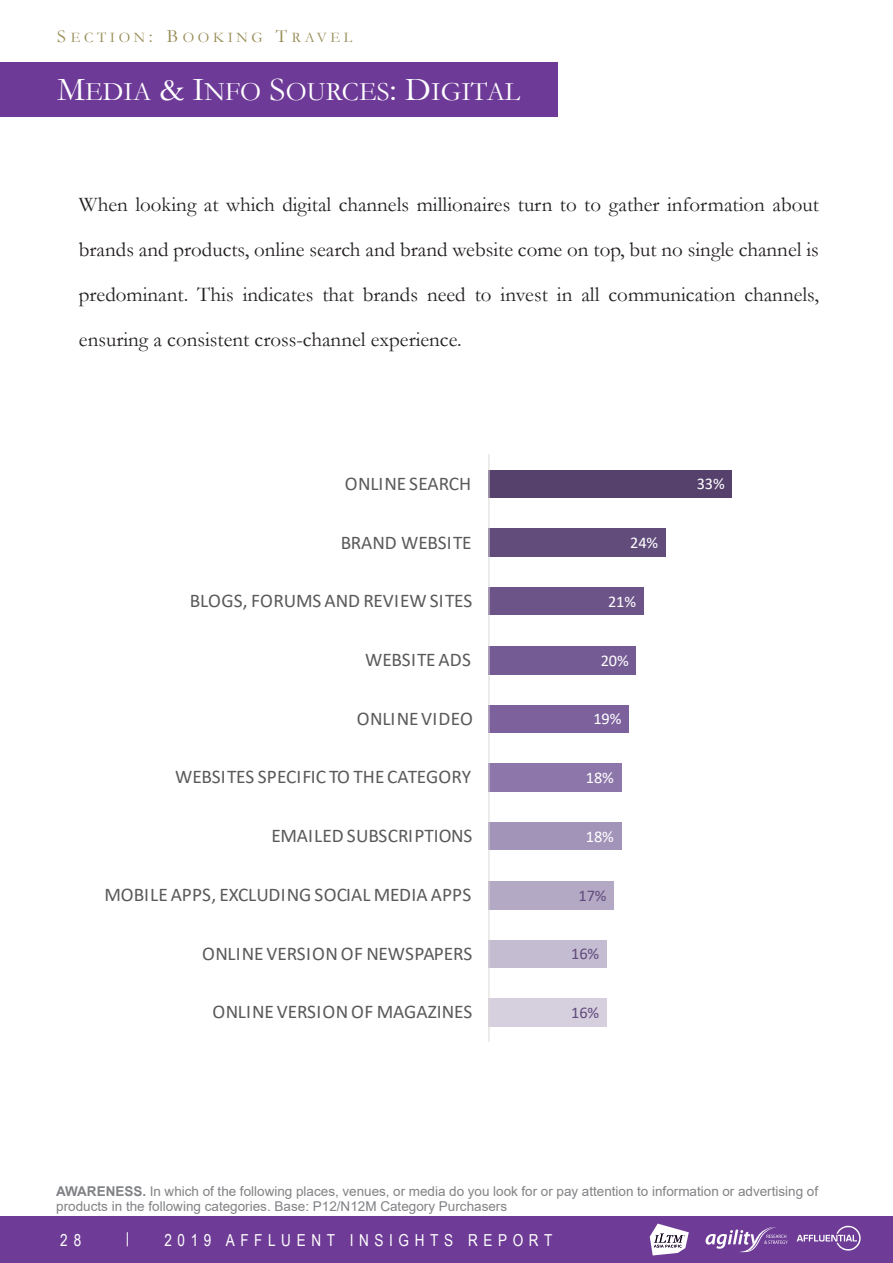
<style>
.page{position:relative;width:893px;height:1263px;background:#fff}
.page>*{position:absolute;margin:0;border:0;box-sizing:border-box;transform-origin:0 0}
.t1{font:26.85px "Garamond";color:#fff}
.t2{font:21px/45px "Garamond";color:#231f20;text-align:justify}
.t3{font:19.35px "Calibri";color:#5a5a5a}
.t4{font:16.5px "Arial Narrow";letter-spacing:.34em;color:#fff}
.t5{font:16.35px "Calibri";letter-spacing:-.005em;color:#fff}
.t6{font:16.35px "Calibri";color:#604b7c}
.t7{font:15px "Arial Narrow";color:#fff;scale:1.1 1}
.t8{font:14.7px "Garamond";letter-spacing:.25em;color:#968b54}
.t9{font:13.5px/15px "Arial";color:#808285}
.s1{font-size:18.45px}
.s2{font-size:33.6px}
.s3{font-weight:700}
</style>
<div class="page">
<div style="left:0;top:1217px;width:893px;height:46px;background:#6e3c96"></div>
<svg style="left:797px;top:1226px;width:64px;height:25px"></svg>
<svg style="left:706px;top:1227px;width:82px;height:25px"></svg>
<svg style="left:650px;top:1224px;width:39px;height:31px"></svg>
<div style="left:0;top:62px;width:558px;height:55px;background:#6e3a97"></div>
<div style="left:488px;top:470px;width:244px;height:28px;background:#55416c"></div>
<div style="left:488px;top:528px;width:178px;height:29px;background:#614c7c"></div>
<div style="left:488px;top:588px;width:156px;height:27px;background:#6c5489"></div>
<div style="left:488px;top:646px;width:148px;height:28px;background:#745b93"></div>
<div style="left:488px;top:705px;width:141px;height:28px;background:#7c619d"></div>
<div style="left:488px;top:763px;width:134px;height:29px;background:#8c76aa"></div>
<div style="left:488px;top:822px;width:134px;height:28px;background:#a293b9"></div>
<div style="left:488px;top:881px;width:126px;height:28px;background:#b4a9c5"></div>
<div style="left:488px;top:940px;width:119px;height:27px;background:#c4bcd1"></div>
<div style="left:488px;top:998px;width:119px;height:29px;background:#d5cfde"></div>
<hr style="left:488px;top:454px;width:1px;height:588px;background:#d9d9d8">
<p class="t8" style="left:57px;top:27px;width:296px"><span class="s1">S</span>ECTION<span class="s1">: B</span>OOKING <span class="s1">T</span>RAVEL</p>
<p class="t1" style="left:57px;top:73px;width:464px"><span class="s2">M</span>EDIA <span class="s2">&amp; I</span>NFO <span class="s2">S</span>OURCES<span class="s2">: D</span>IGITAL</p>
<p class="t2" style="left:79px;top:182px;width:741px">When looking at which digital channels millionaires turn to to gather information about brands and products, online search and brand website come on top, but no single channel is predominant. This indicates that brands need to invest in all communication channels, ensuring a consistent cross-channel experience.</p>
<p class="t3" style="left:345px;top:470px;width:128px">ONLINE SEARCH</p>
<p class="t5" style="left:697px;top:473px;width:30px">33%</p>
<p class="t3" style="left:341px;top:529px;width:132px">BRAND WEBSITE</p>
<p class="t5" style="left:630px;top:531px;width:30px">24%</p>
<p class="t3" style="left:190px;top:587px;width:284px">BLOGS, FORUMS AND REVIEW SITES</p>
<p class="t5" style="left:608px;top:590px;width:30px">21%</p>
<p class="t3" style="left:365px;top:646px;width:107px">WEBSITEADS</p>
<p class="t5" style="left:601px;top:649px;width:30px">20%</p>
<p class="t3" style="left:357px;top:705px;width:117px">ONLINE VIDEO</p>
<p class="t5" style="left:593px;top:708px;width:30px">19%</p>
<p class="t3" style="left:175px;top:763px;width:298px">WEBSITES SPECIFIC TO THE CATEGORY</p>
<p class="t5" style="left:586px;top:766px;width:30px">18%</p>
<p class="t3" style="left:271px;top:822px;width:202px">EMAILED SUBSCRIPTIONS</p>
<p class="t5" style="left:586px;top:825px;width:30px">18%</p>
<p class="t3" style="left:104px;top:881px;width:368px">MOBILE APPS, EXCLUDING SOCIAL MEDIA APPS</p>
<p class="t6" style="left:579px;top:884px;width:30px">17%</p>
<p class="t3" style="left:202px;top:940px;width:272px">ONLINE VERSIONOF NEWSPAPERS</p>
<p class="t6" style="left:571px;top:942px;width:30px">16%</p>
<p class="t3" style="left:212px;top:998px;width:261px">ONLINE VERSIONOF MAGAZINES</p>
<p class="t6" style="left:571px;top:1001px;width:30px">16%</p>
<p class="t9" style="left:56px;top:1183px;width:763px"><span class="s3">AWARENESS.</span> In which of the following places, venues, or media do you look for or pay attention to information or advertising of products in the following categories. Base: P12/N12M Category Purchasers</p>
<p class="t4" style="left:60px;top:1228px;width:22px">2 8</p>
<p class="t7" style="left:126px;top:1226px;width:5px">|</p>
<p class="t4" style="left:164px;top:1228px;width:389px">2019 AFFLUENT INSIGHTS REPORT</p>
</div>
